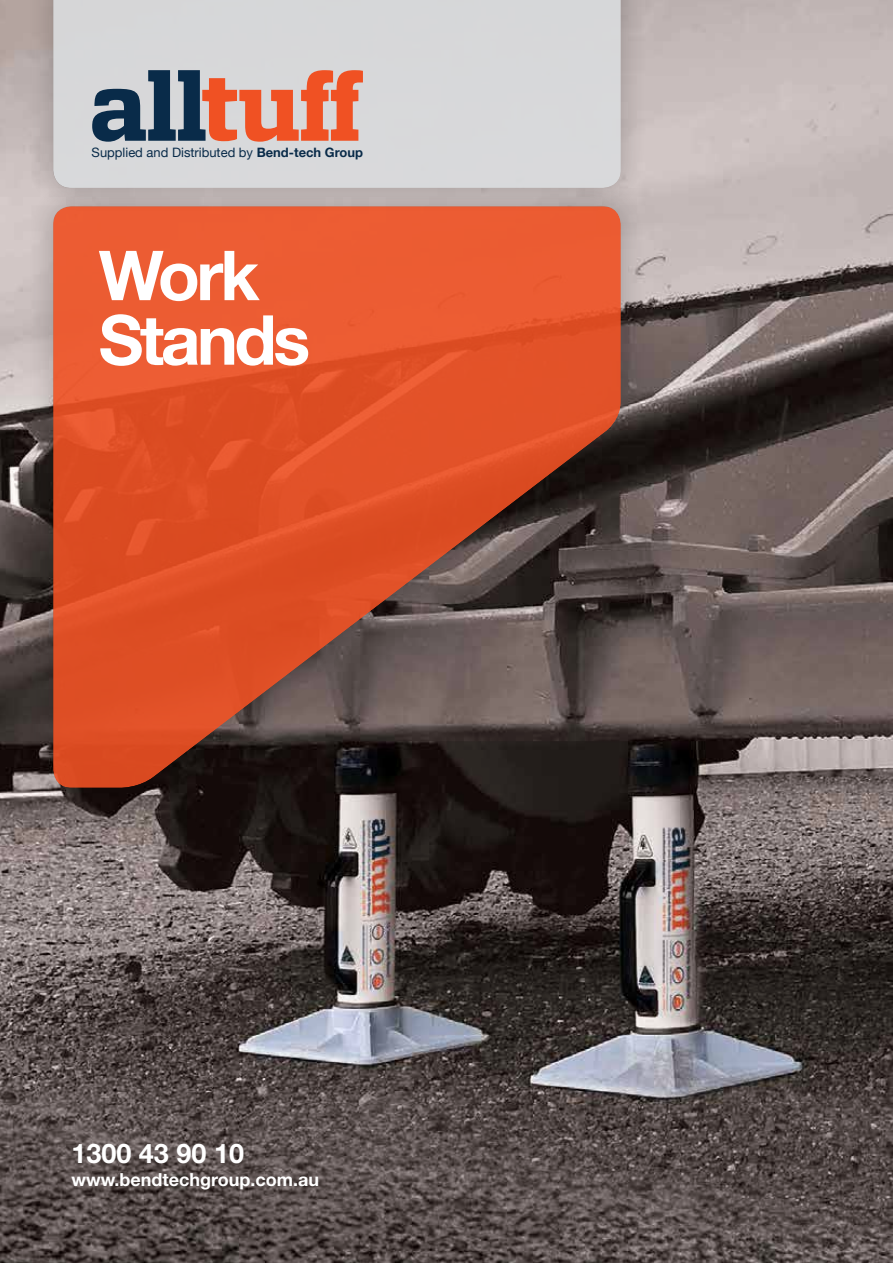
<style>
.page{position:relative;width:893px;height:1263px;background:#fff}
.page>*{position:absolute;margin:0;border:0;box-sizing:border-box;transform-origin:0 0}
.t1{font:700 69px/64.5px "Helvetica Neue LT Pro";letter-spacing:-.05em;color:#fff}
.t2{font:700 27px "Helvetica Neue LT Pro";color:#fff}
.t3{font:700 18px "Helvetica Neue LT Pro";color:#fff}
.t4{font:12.9px "Helvetica Neue";color:#092b49}
.s1{font-weight:700}
</style>
<div class="page">
<img style="left:0;top:0;width:893px;height:1263px">
<div style="left:25px;top:178px;width:624px;height:638px;background:#000;opacity:.25"></div>
<div style="left:52px;top:205px;width:571px;height:584px;background:#000;opacity:.25"></div>
<div style="left:25px;top:0;width:624px;height:216px;background:#000;opacity:.25"></div>
<div style="left:52px;top:0;width:571px;height:190px;background:#d7d8da"></div>
<svg style="left:92px;top:70px;width:271px;height:72px"></svg>
<p class="t4" style="left:92px;top:143px;width:273px">Supplied and Distributed by <span class="s1">Bend-tech Group</span></p>
<h1 class="t1" style="left:99px;top:241px;width:213px">Work<br>Stands</h1>
<h2 class="t2" style="left:71px;top:1136px;width:174px">1300 43 90 10</h2>
<h3 class="t3" style="left:71px;top:1168px;width:249px">www.bendtechgroup.com.au</h3>
</div>
